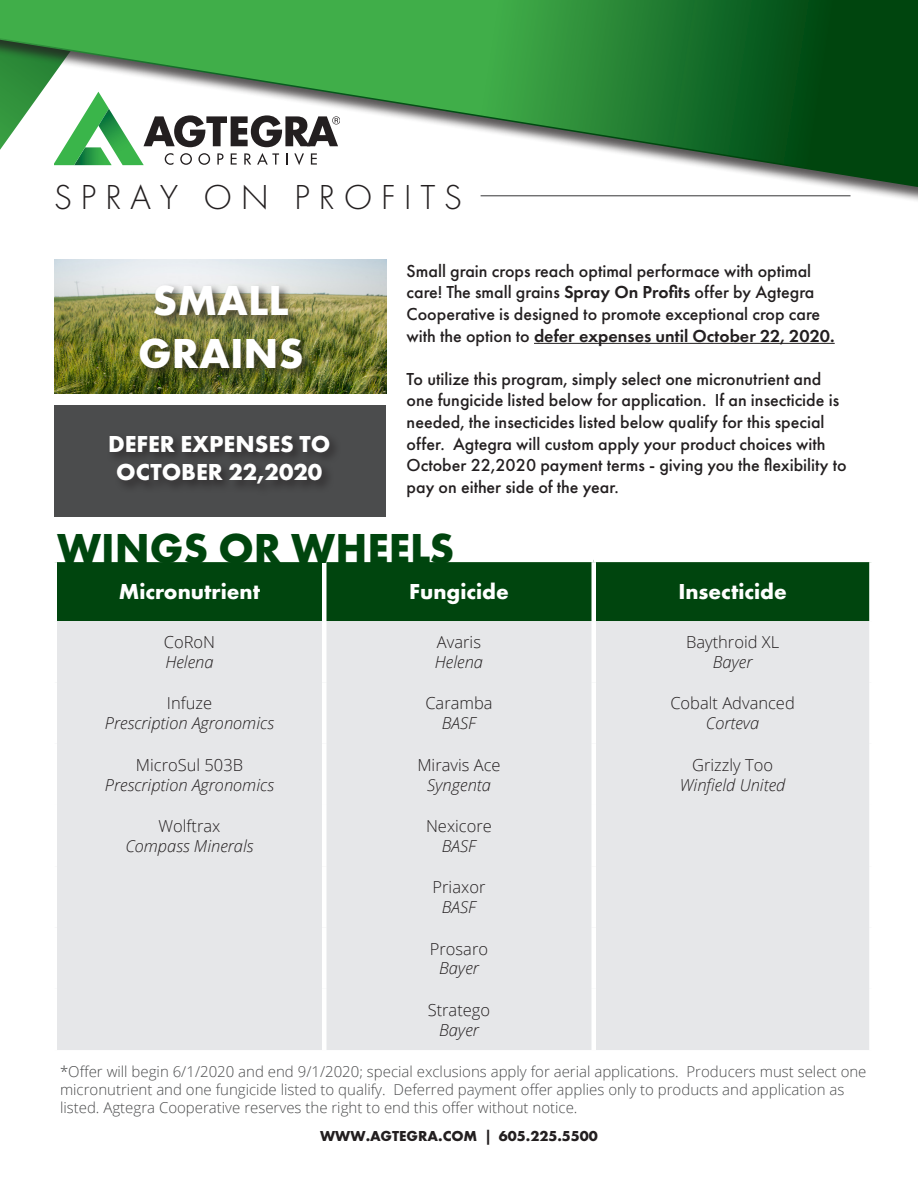
<style>
.page{position:relative;width:918px;height:1188px;background:#fff}
.page>*{position:absolute;margin:0;border:0;box-sizing:border-box;transform-origin:0 0}
.t1{font:700 43.5px "Futura PT";color:#00450e}
.t2{font:700 43.5px/52.2px "Futura PT";color:#fff;text-align:center}
.t3{font:300 36px "Futura PT";color:#231f20}
.t4{font:700 24px/28.8px "Futura PT";color:#fff;text-align:center}
.t5{font:700 22.5px "Futura PT";color:#fff}
.t6{font:500 18px/21.6px "Futura PT";color:#231f20}
.t7{font:300 16.5px/19.8px "Open Sans";color:#231f20;text-align:center}
.t8{font:italic 300 16.5px/19.8px "Open Sans";color:#231f20;text-align:center}
.t9{font:300 15px/18px "Open Sans";color:#4b4c4d}
.t10{font:700 15px "Futura PT";color:#231f20}
.s1{font-weight:600}
.s2{font-style:normal}
.s3{font-style:italic}
</style>
<div class="page">
<img style="left:54px;top:259px;width:333px;height:134px">
<div style="left:57px;top:562px;width:812px;height:59px;background:#00450e"></div>
<div style="left:57px;top:621px;width:812px;height:429px;background:#e6e7e9"></div>
<div style="left:322px;top:562px;width:5px;height:59px;background:#fff"></div>
<div style="left:322px;top:621px;width:5px;height:61px;background:#fff"></div>
<div style="left:322px;top:682px;width:5px;height:62px;background:#fff"></div>
<div style="left:322px;top:744px;width:5px;height:61px;background:#fff"></div>
<div style="left:322px;top:805px;width:5px;height:61px;background:#fff"></div>
<div style="left:322px;top:866px;width:5px;height:62px;background:#fff"></div>
<div style="left:322px;top:928px;width:5px;height:61px;background:#fff"></div>
<div style="left:322px;top:989px;width:5px;height:61px;background:#fff"></div>
<div style="left:591px;top:562px;width:5px;height:59px;background:#fff"></div>
<div style="left:591px;top:621px;width:5px;height:61px;background:#fff"></div>
<div style="left:591px;top:682px;width:5px;height:62px;background:#fff"></div>
<div style="left:591px;top:744px;width:5px;height:61px;background:#fff"></div>
<div style="left:591px;top:805px;width:5px;height:61px;background:#fff"></div>
<div style="left:591px;top:866px;width:5px;height:62px;background:#fff"></div>
<div style="left:591px;top:928px;width:5px;height:61px;background:#fff"></div>
<div style="left:591px;top:989px;width:5px;height:61px;background:#fff"></div>
<hr style="left:534px;top:343px;width:301px;height:1px;background:#231f20">
<svg style="left:54px;top:0;width:864px;height:201px"></svg>
<div style="left:136px;top:282px;width:179px;height:99px;background:#231f20;opacity:.75"></div>
<svg style="left:0;top:0;width:339px;height:165px"></svg>
<hr style="left:481px;top:195px;width:369px;height:1px;background:#4b4c4d">
<div style="left:54px;top:405px;width:332px;height:111px;background:#4b4c4d"></div>
<div style="left:107px;top:432px;width:234px;height:64px;background:#434344"></div>
<p class="t3" style="left:54px;top:177px;width:410px">S P R A Y O N P R O F I T S</p>
<p class="t2" style="left:138px;top:274px;width:167px">SMALL<br>GRAINS</p>
<p class="t4" style="left:108px;top:428px;width:224px">DEFER EXPENSES TO<br>OCTOBER 22,2020</p>
<p class="t6" style="left:407px;top:260px;width:430px">Small grain crops reach optimal performace with optimal care! The small grains <span class="s1">Spray On Profits</span> offer by Agtegra Cooperative is designed to promote exceptional crop care with the option to <span class="s1">defer expenses until October 22, 2020.</span></p>
<p class="t6" style="left:407px;top:368px;width:442px">To utilize this program, simply select one micronutrient and one fungicide listed below for application. If an insecticide is needed, the insecticides listed below qualify for this special offer. Agtegra will custom apply your product choices with October 22,2020 payment terms - giving you the flexibility to pay on either side of the year.</p>
<p class="t1" style="left:57px;top:520px;width:399px">WINGS OR WHEELS</p>
<p class="t5" style="left:119px;top:577px;width:143px">Micronutrient</p>
<p class="t5" style="left:409px;top:577px;width:101px">Fungicide</p>
<p class="t5" style="left:678px;top:577px;width:110px">Insecticide</p>
<p class="t8" style="left:164px;top:632px;width:53px;text-align:left"><span class="s2">CoRoN<br></span>Helena</p>
<p class="t7" style="left:435px;top:632px;width:50px;text-align:left">Avaris<br><span class="s3">Helena</span></p>
<p class="t7" style="left:686px;top:632px;width:95px">Baythroid XL<br><span class="s3">Bayer</span></p>
<p class="t8" style="left:105px;top:693px;width:171px"><span class="s2">Infuze<br></span>Prescription Agronomics</p>
<p class="t7" style="left:425px;top:693px;width:69px">Caramba<br><span class="s3">BASF</span></p>
<p class="t7" style="left:670px;top:693px;width:126px">Cobalt Advanced<br><span class="s3">Corteva</span></p>
<p class="t8" style="left:105px;top:754px;width:171px"><span class="s2">MicroSul 503B<br></span>Prescription Agronomics</p>
<p class="t7" style="left:417px;top:754px;width:85px">Miravis Ace<br><span class="s3">Syngenta</span></p>
<p class="t8" style="left:680px;top:754px;width:107px"><span class="s2">Grizzly Too<br></span>Winfield United</p>
<p class="t8" style="left:125px;top:816px;width:130px"><span class="s2">Wolftrax<br></span>Compass Minerals</p>
<p class="t7" style="left:426px;top:816px;width:67px">Nexicore<br><span class="s3">BASF</span></p>
<p class="t7" style="left:433px;top:877px;width:54px">Priaxor<br><span class="s3">BASF</span></p>
<p class="t7" style="left:430px;top:938px;width:60px">Prosaro<br><span class="s3">Bayer</span></p>
<p class="t7" style="left:428px;top:1000px;width:64px">Stratego<br><span class="s3">Bayer</span></p>
<p class="t9" style="left:60px;top:1063px;width:808px">*Offer will begin 6/1/2020 and end 9/1/2020; special exclusions apply for aerial applications. Producers must select one micronutrient and one fungicide listed to qualify. Deferred payment offer applies only to products and application as listed. Agtegra Cooperative reserves the right to end this offer without notice.</p>
<p class="t10" style="left:320px;top:1127px;width:279px">WWW.AGTEGRA.COM | 605.225.5500</p>
</div>
